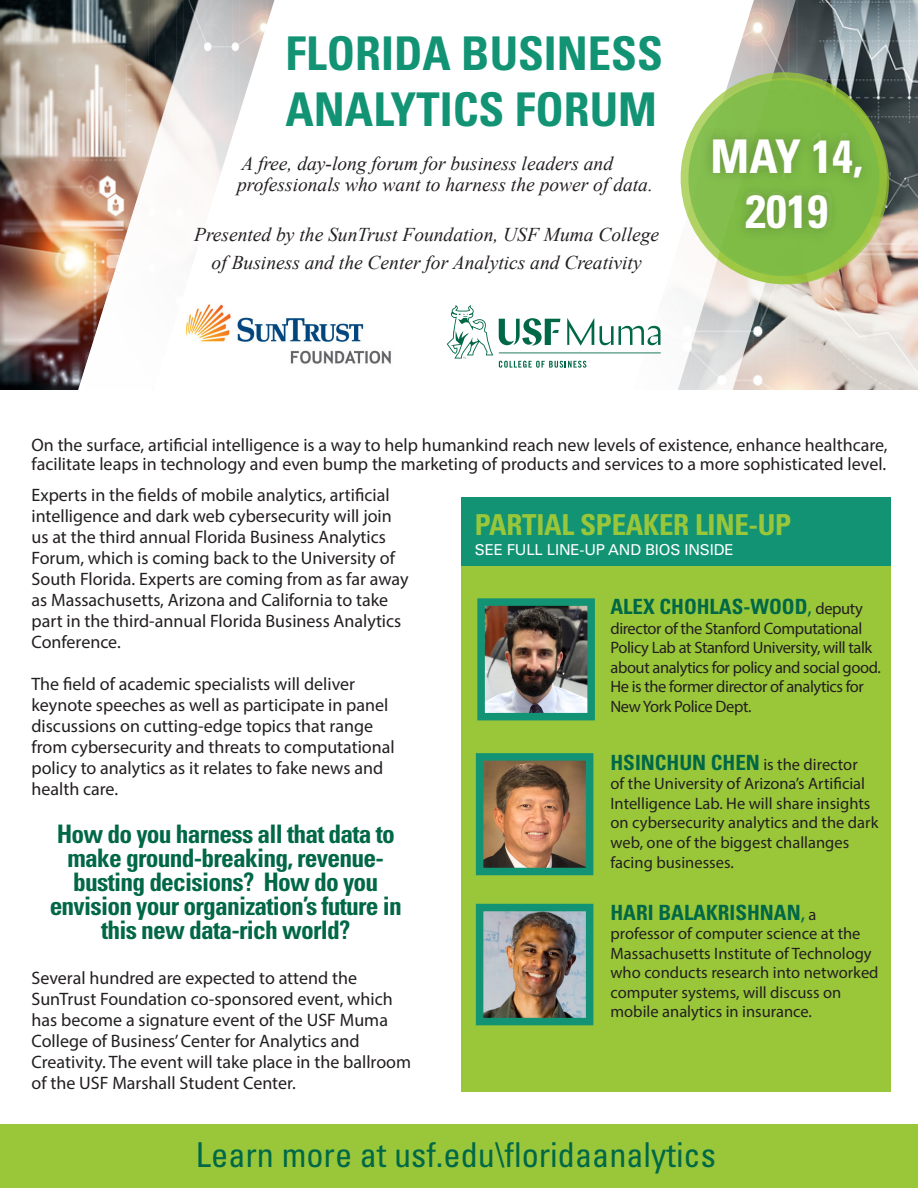
<style>
.page{position:relative;width:918px;height:1188px;background:#fff}
.page>*{position:absolute;margin:0;border:0;box-sizing:border-box;transform-origin:0 0}
.t1{font:700 condensed 46.5px/55.8px "Univers";color:#119374}
.t2{font:700 condensed 46.5px/55.5px "Univers";color:#fff;text-align:center}
.t3{font:condensed 34.35px "Univers";color:#006847}
.t4{font:700 condensed 28.95px "Univers";letter-spacing:-.01em;color:#9ac73a}
.t5{font:700 condensed 25.5px/24px "Univers";letter-spacing:-.03em;color:#006847;text-align:center}
.t6{font:700 condensed 21px "Univers";color:#006847}
.t7{font:italic 19.5px/21px "Times New Roman";color:#231f20}
.t8{font:18px/21px "Myriad Pro";color:#231f20}
.t9{font:16.5px/19.5px "Myriad Pro";color:#231f20}
.t10{font:16.5px/19.5px "Myriad Pro";letter-spacing:-.025em;color:#231f20}
.t11{font:15px "Univers";letter-spacing:-.01em;color:#fff}
.s1{font-family:"Myriad Pro";font-weight:400;font-stretch:normal}
.s2{font-family:"Myriad Pro";font-weight:400;font-stretch:normal;font-size:16.5px;color:#231f20}
.s3{font-family:"Univers";font-weight:700;font-stretch:condensed;font-size:21px;color:#006847}
</style>
<div class="page">
<svg style="left:690px;top:0;width:228px;height:390px;background:#bbb7b3"></svg>
<svg style="left:0;top:0;width:610px;height:390px"></svg>
<div style="left:461px;top:497px;width:430px;height:80px;background:#119374"></div>
<div style="left:461px;top:567px;width:430px;height:525px;background:#9ac73a"></div>
<div style="left:0;top:1125px;width:918px;height:63px;background:#9ac73a"></div>
<img style="left:486px;top:607px;width:100px;height:104px">
<div style="left:477px;top:598px;width:118px;height:122px;border:8px solid #119374"></div>
<img style="left:485px;top:913px;width:99px;height:103px">
<div style="left:476px;top:904px;width:117px;height:121px;border:8px solid #119374"></div>
<svg style="left:681px;top:72px;width:206px;height:212px;background:#89bf49"></svg>
<div style="left:700px;top:125px;width:174px;height:117px;background:#231f20;opacity:.22"></div>
<img style="left:187px;top:292px;width:211px;height:92px">
<img style="left:485px;top:762px;width:99px;height:104px">
<div style="left:476px;top:753px;width:117px;height:122px;border:8px solid #119374"></div>
<svg style="left:567px;top:318px;width:27px;height:28px"></svg>
<svg style="left:600px;top:326px;width:60px;height:19px"></svg>
<svg style="left:499px;top:361px;width:87px;height:7px"></svg>
<hr style="left:499px;top:352px;width:162px;height:1px;background:#006747">
<svg style="left:499px;top:318px;width:61px;height:27px"></svg>
<svg style="left:447px;top:305px;width:46px;height:54px"></svg>
<p class="t1" style="left:285px;top:25px;width:379px">FLORIDA BUSINESS<br>ANALYTICS FORUM</p>
<p class="t7" style="left:237px;top:153px;width:417px">A free, day-long forum for business leaders and professionals who want to harness the power of data.</p>
<p class="t7" style="left:194px;top:224px;width:467px">Presented by the SunTrust Foundation, USF Muma College</p>
<p class="t7" style="left:212px;top:252px;width:432px">of Business and the Center for Analytics and Creativity</p>
<p class="t2" style="left:711px;top:128px;width:154px">MAY 14,<br>2019</p>
<p class="t8" style="left:32px;top:435px;width:858px;line-height:19.5px">On the surface, artificial intelligence is a way to help humankind reach new levels of existence, enhance healthcare, facilitate leaps in technology and even bump the marketing of products and services to a more sophisticated level.</p>
<p class="t8" style="left:32px;top:485px;width:379px">Experts in the fields of mobile analytics, artificial intelligence and dark web cybersecurity will join us at the third annual Florida Business Analytics Forum, which is coming back to the University of South Florida. Experts are coming from as far away as Massachusetts, Arizona and California to take part in the third-annual Florida Business Analytics Conference.</p>
<p class="t8" style="left:32px;top:674px;width:358px">The field of academic specialists will deliver keynote speeches as well as participate in panel discussions on cutting-edge topics that range</p>
<p class="t8" style="left:32px;top:737px;width:365px">from cybersecurity and threats to computational policy to analytics as it relates to fake news and health care.</p>
<p class="t5" style="left:50px;top:822px;width:354px">How do you harness all that data to make ground-breaking, revenue&shy;busting decisions? How do you envision your organization’s future in this new data-rich world?</p>
<p class="t8" style="left:32px;top:968px;width:381px">Several hundred are expected to attend the SunTrust Foundation co-sponsored event, which has become a signature event of the USF Muma College of Business’ Center for Analytics and Creativity. The event will take place in the ballroom of the USF Marshall Student Center.</p>
<p class="t4" style="left:475px;top:507px;width:318px">PARTIAL SPEAKER LINE-UP</p>
<p class="t11" style="left:475px;top:540px;width:260px">SEE FULL LINE-UP AND BIOS INSIDE</p>
<p class="t6" style="left:610px;top:594px;width:254px">ALEX CHOHLAS-WOOD<span class="s1">,</span> <span class="s2">deputy</span></p>
<p class="t10" style="left:611px;top:618px;width:272px">director of the Stanford Computational Policy Lab at Stanford University, will talk about analytics for policy and social good.<br>He is the former director of analytics for New York Police Dept.</p>
<p class="t9" style="left:611px;top:754px;width:269px"><span class="s3">HSINCHUN CHEN</span> is the director<br>of the University of Arizona’s Artificial Intelligence Lab. He will share insights on cybersecurity analytics and the dark web, one of the biggest challanges facing businesses.</p>
<p class="t6" style="left:611px;top:899px;width:207px">HARI BALAKRISHNAN<span class="s1">,</span> <span class="s2">a</span></p>
<p class="t9" style="left:611px;top:924px;width:270px">professor of computer science at the Massachusetts Institute of Technology who conducts research into networked computer systems, will discuss on mobile analytics in insurance.</p>
<p class="t3" style="left:196px;top:1133px;width:522px">Learn more at usf.edu\floridaanalytics</p>
</div>
